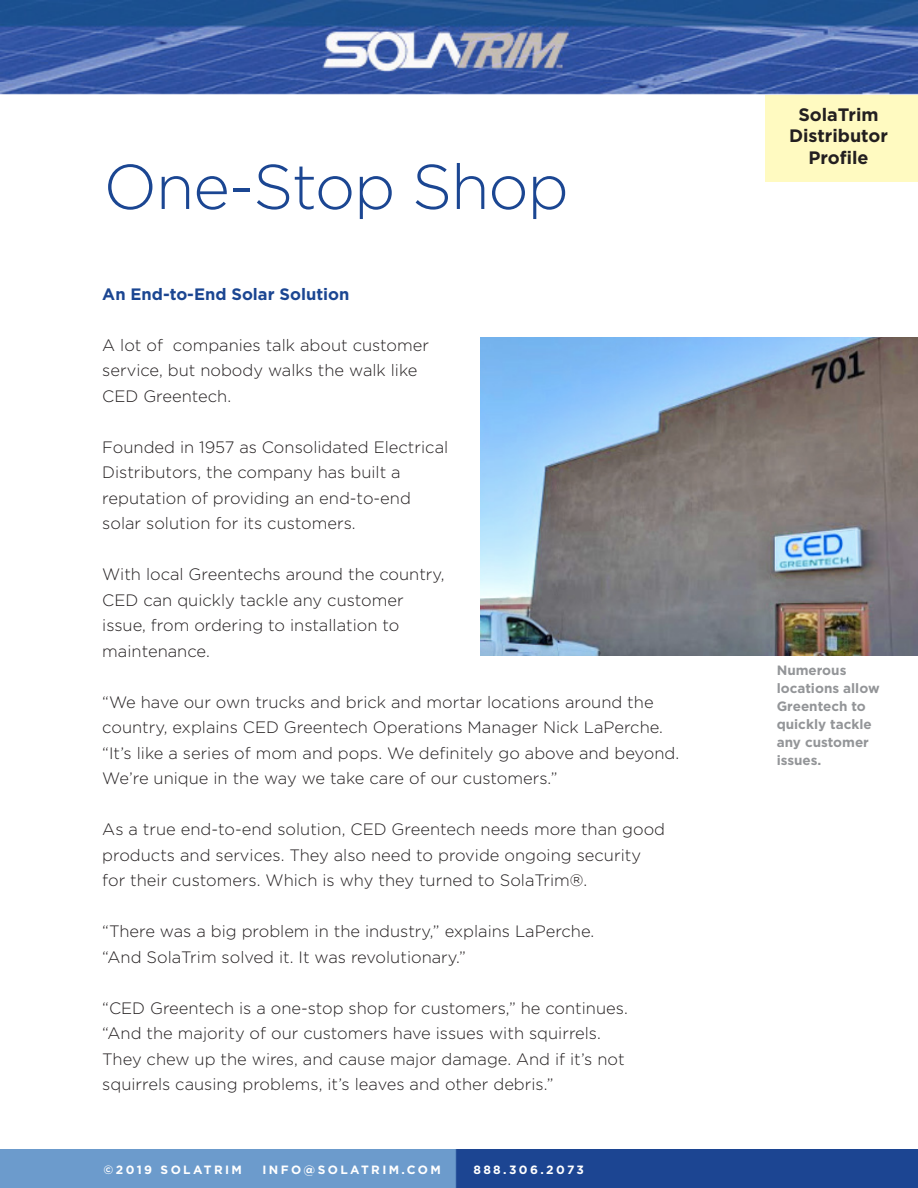
<style>
.page{position:relative;width:918px;height:1188px;background:#fff}
.page>*{position:absolute;margin:0;border:0;box-sizing:border-box;transform-origin:0 0}
.t1{font:300 63px "Gotham";letter-spacing:-.02em;color:#1b4692}
.t2{font:700 18px "Gotham";color:#231f20}
.t3{font:300 16.5px/25.5px "Gotham";color:#231f20}
.t4{font:700 16.5px "Gotham";color:#1b4692}
.t5{font:700 13.5px/18px "Gotham";color:#939598}
.t6{font:700 12px "Gotham";letter-spacing:.2em;color:#fff}
</style>
<div class="page">
<div style="left:765px;top:94px;width:153px;height:88px;background:#fffac1"></div>
<img style="left:0;top:0;width:918px;height:94px">
<img style="left:480px;top:338px;width:438px;height:318px">
<img style="left:0;top:1150px;width:918px;height:11px">
<img style="left:0;top:1161px;width:918px;height:27px">
<p class="t1" style="left:104px;top:152px;width:467px">One-Stop Shop</p>
<p class="t4" style="left:102px;top:284px;width:249px">An End-to-End Solar Solution</p>
<p class="t3" style="left:102px;top:332px;width:328px">A lot of companies talk about customer service, but nobody walks the walk like<br>CED Greentech.</p>
<p class="t3" style="left:102px;top:434px;width:347px">Founded in 1957 as Consolidated Electrical Distributors, the company has built a reputation of providing an end-to-end solar solution for its customers.</p>
<p class="t3" style="left:102px;top:562px;width:344px">With local Greentechs around the country,</p>
<p class="t3" style="left:102px;top:587px;width:303px">CED can quickly tackle any customer issue, from ordering to installation to maintenance.</p>
<p class="t3" style="left:102px;top:689px;width:578px">“We have our own trucks and brick and mortar locations around the country, explains CED Greentech Operations Manager Nick LaPerche. “It’s like a series of mom and pops. We definitely go above and beyond.<br>We’re unique in the way we take care of our customers.”</p>
<p class="t3" style="left:102px;top:817px;width:564px">As a true end-to-end solution, CED Greentech needs more than good products and services. They also need to provide ongoing security for their customers. Which is why they turned to SolaTrim®.</p>
<p class="t3" style="left:102px;top:919px;width:494px">“There was a big problem in the industry,” explains LaPerche. “And SolaTrim solved it. It was revolutionary.”</p>
<p class="t3" style="left:102px;top:995px;width:527px">“CED Greentech is a one-stop shop for customers,” he continues. “And the majority of our customers have issues with squirrels.<br>They chew up the wires, and cause major damage. And if it’s not squirrels causing problems, it’s leaves and other debris.”</p>
<p class="t6" style="left:104px;top:1162px;width:140px">©2019 SOLATRIM</p>
<p class="t6" style="left:262px;top:1162px;width:180px">INFO@SOLATRIM.COM</p>
<p class="t6" style="left:473px;top:1162px;width:112px">888.306.2073</p>
<p class="t2" style="left:798px;top:104px;width:82px">SolaTrim</p>
<p class="t2" style="left:789px;top:126px;width:100px">Distributor</p>
<p class="t2" style="left:808px;top:147px;width:62px">Profile</p>
<p class="t5" style="left:777px;top:661px;width:104px">Numerous locations allow<br>Greentech to quickly tackle any customer issues.</p>
</div>
